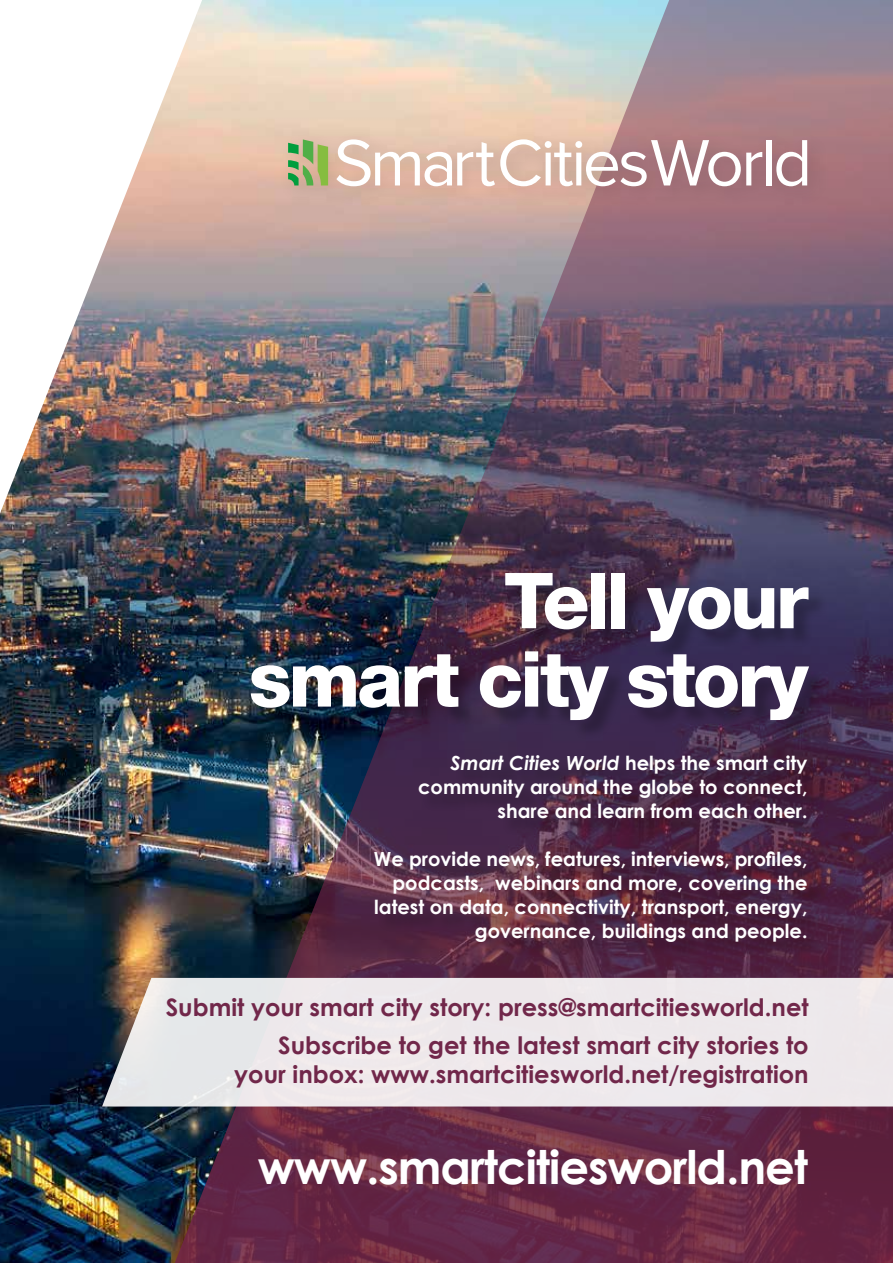
<style>
.page{position:relative;width:893px;height:1263px;background:#fff}
.page>*{position:absolute;margin:0;border:0;box-sizing:border-box;transform-origin:0 0}
.t1{font:800 77.4px/78.3px "Helvetica Neue LT Std";letter-spacing:-.04em;color:#fff;text-align:right}
.t2{font:700 46.35px "Century Gothic";letter-spacing:-.02em;color:#fff}
.t3{font:700 24.15px/38.1px "Century Gothic";color:#71274a;text-align:right}
.t4{font:700 19.5px/24px "Century Gothic";color:#fff;text-align:right}
.s1{font-style:italic}
</style>
<div class="page">
<img style="left:0;top:90px;width:167px;height:1173px">
<img style="left:167px;top:0;width:726px;height:1263px">
<div style="left:277px;top:128px;width:552px;height:80px;background:#000;opacity:.15"></div>
<svg style="left:336px;top:139px;width:426px;height:47px"></svg>
<div style="left:766px;top:140px;width:5px;height:45px;background:#fff"></div>
<svg style="left:776px;top:140px;width:31px;height:46px"></svg>
<svg style="left:288px;top:139px;width:40px;height:46px;background:#94b370"></svg>
<div style="left:254px;top:576px;width:574px;height:164px;background:#000;opacity:.25"></div>
<div style="left:377px;top:758px;width:449px;height:202px;background:#000;opacity:.25"></div>
<div style="left:102px;top:978px;width:791px;height:128px;background:#ede8eb"></div>
<h1 class="t1" style="left:249px;top:561px;width:561px">Tell your<br>smart city story</h1>
<p class="t4" style="left:418px;top:750px;width:391px"><span class="s1">Smart Cities World</span> helps the smart city community around the globe to connect, share and learn from each other.</p>
<p class="t4" style="left:374px;top:846px;width:435px">We provide news, features, interviews, profiles, podcasts, webinars and more, covering the latest on data, connectivity, transport, energy, governance, buildings and people.</p>
<p class="t3" style="left:166px;top:988px;width:644px">Submit your smart city story: press@smartcitiesworld.net<br>Subscribe to get the latest smart city stories to</p>
<p class="t3" style="left:234px;top:1055px;width:576px">your inbox: www.smartcitiesworld.net/registration</p>
<h2 class="t2" style="left:258px;top:1138px;width:552px">www.smartcitiesworld.net</h2>
</div>
